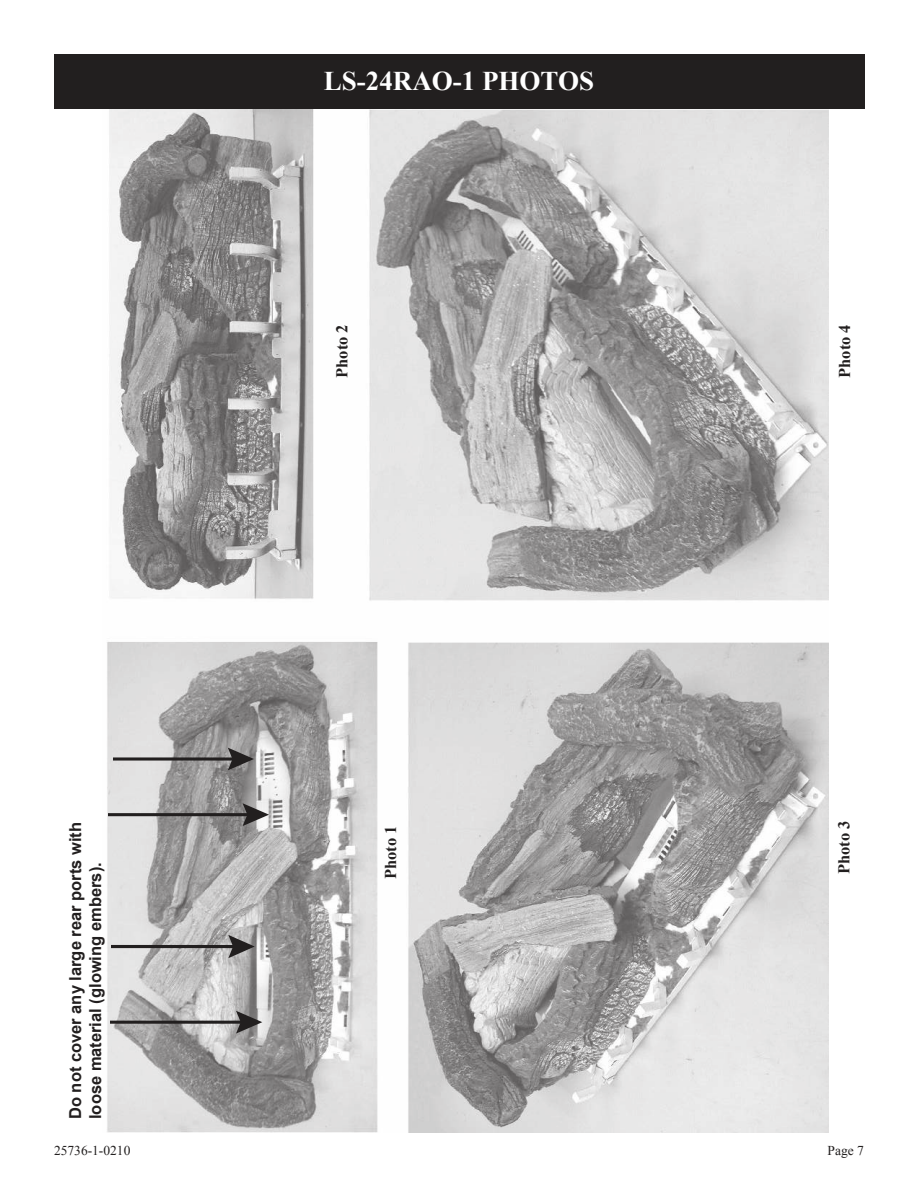
<style>
.page{position:relative;width:918px;height:1188px;background:#fff}
.page>*{position:absolute;margin:0;border:0;box-sizing:border-box;transform-origin:0 0}
.t1{font:700 27px "Times New Roman";color:#fff}
.t2{font:700 16.5px/19.8px "Arial";color:#221f1f}
.t3{font:700 16.5px "Times New Roman";color:#221f1f}
.t4{font:13.5px "Times New Roman";color:#221f1f}
</style>
<div class="page">
<img style="left:107px;top:109px;width:722px;height:1023px">
<hr style="left:111px;top:1021px;width:133px;height:3px;background:#221f1f">
<svg style="left:236px;top:1011px;width:26px;height:23px"></svg>
<hr style="left:109px;top:813px;width:142px;height:3px;background:#221f1f">
<svg style="left:243px;top:803px;width:26px;height:23px"></svg>
<hr style="left:111px;top:945px;width:126px;height:3px;background:#221f1f">
<svg style="left:228px;top:935px;width:27px;height:23px"></svg>
<svg style="left:113px;top:757px;width:115px;height:4px"></svg>
<svg style="left:228px;top:748px;width:26px;height:22px"></svg>
<div style="left:54px;top:54px;width:810px;height:54px;background:#221f1f"></div>
<p class="t2" style="left:67px;top:1119px;width:299px;rotate:-90deg">Do not cover any large rear ports with loose material (glowing embers).</p>
<h1 class="t1" style="left:324px;top:72px;width:272px">LS-24rAO-1 PHOTOS</h1>
<p class="t3" style="left:336px;top:378px;width:55px;rotate:-90deg">Photo 2</p>
<p class="t3" style="left:385px;top:879px;width:55px;rotate:-90deg">Photo 1</p>
<p class="t3" style="left:839px;top:378px;width:55px;rotate:-90deg">Photo 4</p>
<p class="t3" style="left:838px;top:874px;width:55px;rotate:-90deg">Photo 3</p>
<p class="t4" style="left:54px;top:1146px;width:78px">25736-1-0210</p>
<p class="t4" style="left:828px;top:1146px;width:38px">Page 7</p>
</div>
